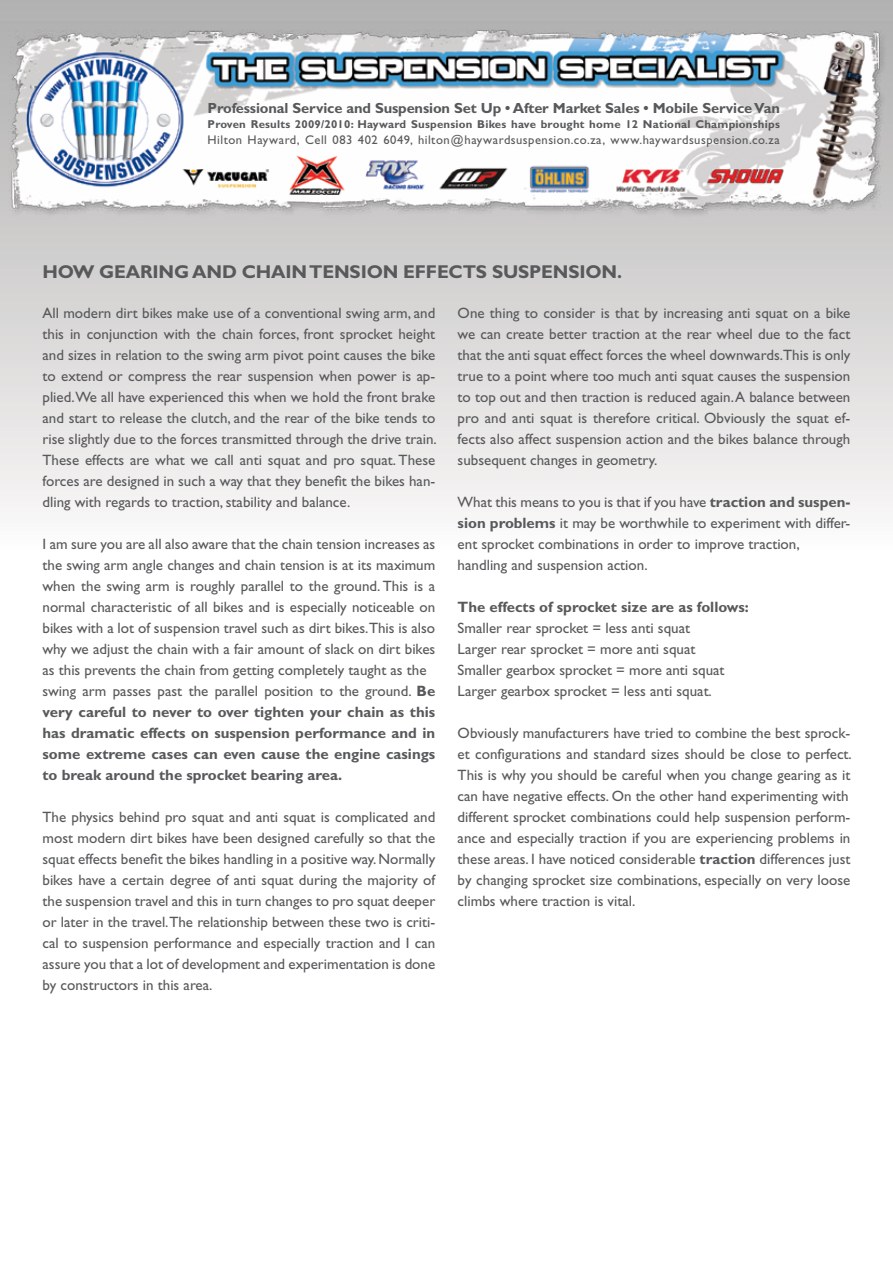
<style>
.page{position:relative;width:893px;height:1263px;background:#fff}
.page>*{position:absolute;margin:0;border:0;box-sizing:border-box;transform-origin:0 0}
.t1{font:700 18.6px "Gill Sans";letter-spacing:.12em;color:#58595b}
.t2{font:15px/21px "Gill Sans";color:#58595b}
.t3{font:700 15px "Gill Sans";color:#58595b}
.t4{font:700 14.7px "Gill Sans";letter-spacing:-.01em;color:#58595b}
.t5{font:12.6px "Gill Sans";letter-spacing:.035em;color:#58595b}
.t6{font:700 11.4px "Gill Sans";letter-spacing:.02em;color:#58595b}
.s1{font-weight:700}
</style>
<div class="page">
<div style="left:0;top:0;width:893px;height:482px;background:#b2b2b2"></div>
<img style="left:0;top:29px;width:893px;height:481px">
<p class="t4" style="left:208px;top:99px;width:574px">Professional Service and Suspension Set Up • After Market Sales • Mobile Service Van</p>
<p class="t6" style="left:208px;top:118px;width:574px">Proven Results 2009/2010: Hayward Suspension Bikes have brought home 12 National Championships</p>
<p class="t5" style="left:208px;top:133px;width:574px">Hilton Hayward, Cell 083 402 6049, hilton@haywardsuspension.co.za, www.haywardsuspension.co.za</p>
<p class="t1" style="left:43px;top:261px;width:215px">How gearing and cha</p>
<p class="t1" style="left:286px;top:261px;width:220px">in tension effects susp</p>
<p class="t1" style="left:541px;top:261px;width:82px">ension.</p>
<p class="t2" style="left:43px;top:302px;width:396px;text-align:justify">All modern dirt bikes make use of a conventional swing arm, and this in conjunction with the chain forces, front sprocket height and sizes in relation to the swing arm pivot point causes the bike to extend or compress the rear suspension when power is ap&shy;plied.We all have experienced this when we hold the front brake and start to release the clutch, and the rear of the bike tends to rise slightly due to the forces transmitted through the drive train.<br>These effects are what we call anti squat and pro squat. These forces are designed in such a way that they benefit the bikes han&shy;dling with regards to traction, stability and balance.</p>
<p class="t2" style="left:43px;top:533px;width:394px">I am sure you are all also aware that the chain tension increases as the swing arm angle changes and chain tension is at its maximum when the swing arm is roughly parallel to the ground. This is a normal characteristic of all bikes and is especially noticeable on bikes with a lot of suspension travel such as dirt bikes.This is also why we adjust the chain with a fair amount of slack on dirt bikes as this prevents the chain from getting completely taught as the swing arm passes past the parallel position to the ground. <span class="s1">Be very careful to never to over tighten your chain as this has dramatic effects on suspension performance and in some extreme cases can even cause the engine casings to break around the sprocket bearing area.</span></p>
<p class="t2" style="left:43px;top:806px;width:394px;text-align:justify">The physics behind pro squat and anti squat is complicated and most modern dirt bikes have been designed carefully so that the squat effects benefit the bikes handling in a positive way. Normally bikes have a certain degree of anti squat during the majority of the suspension travel and this in turn changes to pro squat deeper or later in the travel.The relationship between these two is criti&shy;cal to suspension performance and especially traction and I can assure you that a lot of development and experimentation is done by constructors in this area.</p>
<p class="t2" style="left:458px;top:302px;width:394px;text-align:justify">One thing to consider is that by increasing anti squat on a bike we can create better traction at the rear wheel due to the fact that the anti squat effect forces the wheel downwards.This is only true to a point where too much anti squat causes the suspension to top out and then traction is reduced again. A balance between pro and anti squat is therefore critical. Obviously the squat ef&shy;fects also affect suspension action and the bikes balance through subsequent changes in geometry.</p>
<p class="t2" style="left:458px;top:491px;width:394px">What this means to you is that if you have <span class="s1">traction and suspen&shy;sion problems</span> it may be worthwhile to experiment with differ&shy;ent sprocket combinations in order to improve traction, handling and suspension action.</p>
<p class="t3" style="left:458px;top:598px;width:293px">The effects of sprocket size are as follows:</p>
<p class="t2" style="left:458px;top:617px;width:268px">Smaller rear sprocket = less anti squat Larger rear sprocket = more anti squat Smaller gearbox sprocket = more anti squat Larger gearbox sprocket = less anti squat.</p>
<p class="t2" style="left:458px;top:722px;width:396px">Obviously manufacturers have tried to combine the best sprock&shy;et configurations and standard sizes should be close to perfect.<br>This is why you should be careful when you change gearing as it can have negative effects. On the other hand experimenting with different sprocket combinations could help suspension perform&shy;ance and especially traction if you are experiencing problems in these areas. I have noticed considerable <span class="s1">traction</span> differences just by changing sprocket size combinations, especially on very loose climbs where traction is vital.</p>
</div>
